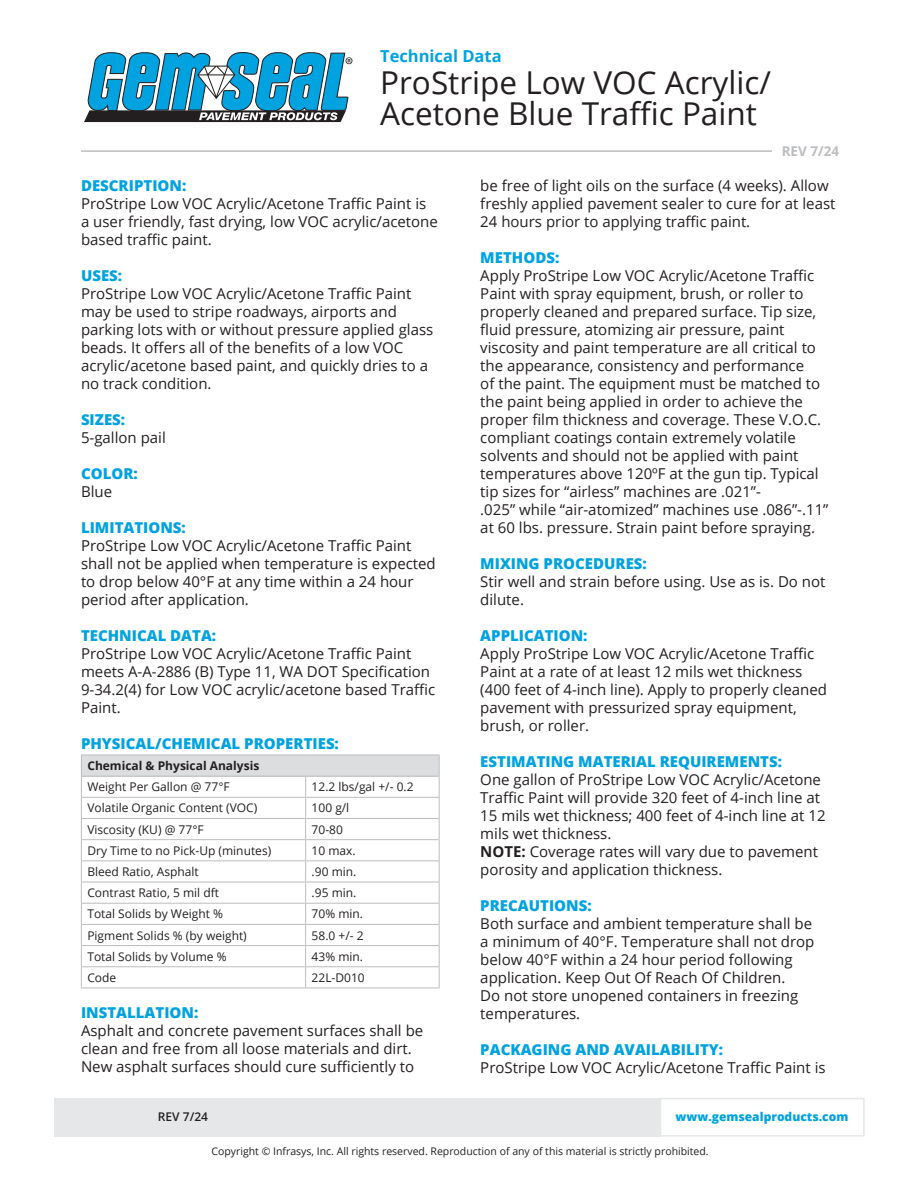
<style>
.page{position:relative;width:918px;height:1188px;background:#fff}
.page>*{position:absolute;margin:0;border:0;box-sizing:border-box;transform-origin:0 0}
.t1{font:31.5px/31.5px "Open Sans";color:#231f20}
.t2{font:700 16.5px "Open Sans";color:#00a2df}
.t3{font:15px/18px "Open Sans";color:#231f20}
.t4{font:800 15px "Open Sans";color:#00a2df}
.t5{font:700 13.5px "Open Sans";color:#bcbdc0}
.t6{font:12px "Open Sans";color:#231f20}
.t7{font:700 12px "Open Sans";color:#231f20}
.t8{font:800 12px "Open Sans";color:#00a2df}
.t9{font:600 12px "Open Sans";color:#231f20}
.t10{font:10.5px "Open Sans";color:#231f20}
.s1{font-weight:700}
</style>
<div class="page">
<svg style="left:84px;top:52px;width:268px;height:70px"></svg>
<div style="left:81px;top:755px;width:358px;height:21px;background:#dcdddf"></div>
<hr style="left:81px;top:755px;width:225px;height:1px;background:#bcbdc0">
<hr style="left:306px;top:755px;width:134px;height:1px;background:#bcbdc0">
<hr style="left:81px;top:776px;width:225px;height:1px;background:#bcbdc0">
<hr style="left:306px;top:776px;width:134px;height:1px;background:#bcbdc0">
<hr style="left:81px;top:797px;width:225px;height:1px;background:#bcbdc0">
<hr style="left:306px;top:797px;width:134px;height:1px;background:#bcbdc0">
<hr style="left:81px;top:818px;width:225px;height:1px;background:#bcbdc0">
<hr style="left:306px;top:818px;width:134px;height:1px;background:#bcbdc0">
<hr style="left:81px;top:839px;width:225px;height:1px;background:#bcbdc0">
<hr style="left:306px;top:839px;width:134px;height:1px;background:#bcbdc0">
<hr style="left:81px;top:860px;width:225px;height:1px;background:#bcbdc0">
<hr style="left:306px;top:860px;width:134px;height:1px;background:#bcbdc0">
<hr style="left:81px;top:882px;width:225px;height:1px;background:#bcbdc0">
<hr style="left:306px;top:882px;width:134px;height:1px;background:#bcbdc0">
<hr style="left:81px;top:903px;width:225px;height:1px;background:#bcbdc0">
<hr style="left:306px;top:903px;width:134px;height:1px;background:#bcbdc0">
<hr style="left:81px;top:924px;width:225px;height:1px;background:#bcbdc0">
<hr style="left:306px;top:924px;width:134px;height:1px;background:#bcbdc0">
<hr style="left:81px;top:945px;width:225px;height:1px;background:#bcbdc0">
<hr style="left:306px;top:945px;width:134px;height:1px;background:#bcbdc0">
<hr style="left:81px;top:966px;width:225px;height:1px;background:#bcbdc0">
<svg style="left:81px;top:756px;width:1px;height:232px"></svg>
<hr style="left:306px;top:966px;width:134px;height:1px;background:#bcbdc0">
<svg style="left:305px;top:777px;width:1px;height:211px"></svg>
<svg style="left:439px;top:755px;width:1px;height:233px"></svg>
<hr style="left:81px;top:988px;width:225px;height:1px;background:#bcbdc0">
<hr style="left:306px;top:988px;width:134px;height:1px;background:#bcbdc0">
<div style="left:54px;top:1098px;width:606px;height:39px;background:#e6e7e9"></div>
<div style="left:660px;top:1098px;width:205px;height:39px;border:2px solid #e6e7e9"></div>
<hr style="left:81px;top:150px;width:758px;height:2px;background:#bcbdc0">
<div style="left:772px;top:145px;width:67px;height:11px;background:#fff"></div>
<p class="t2" style="left:380px;top:44px;width:123px">Technical Data</p>
<p class="t1" style="left:380px;top:66px;width:392px">ProStripe Low VOC Acrylic/<br>Acetone Blue Traffic Paint</p>
<p class="t5" style="left:782px;top:141px;width:59px">REV 7/24</p>
<p class="t4" style="left:81px;top:174px;width:107px">DESCRIPTION:</p>
<p class="t3" style="left:81px;top:194px;width:358px">ProStripe Low VOC Acrylic/Acetone Traffic Paint is a user friendly, fast drying, low VOC acrylic/acetone based traffic paint.</p>
<p class="t4" style="left:81px;top:264px;width:43px">USES:</p>
<p class="t3" style="left:81px;top:284px;width:354px">ProStripe Low VOC Acrylic/Acetone Traffic Paint may be used to stripe roadways, airports and parking lots with or without pressure applied glass beads. It offers all of the benefits of a low VOC acrylic/acetone based paint, and quickly dries to a no track condition.</p>
<p class="t4" style="left:81px;top:408px;width:46px">SIZES:</p>
<p class="t3" style="left:81px;top:428px;width:86px">5-gallon pail</p>
<p class="t4" style="left:81px;top:462px;width:58px">COLOR:</p>
<p class="t3" style="left:81px;top:482px;width:33px">Blue</p>
<p class="t4" style="left:81px;top:516px;width:106px">LIMITATIONS:</p>
<p class="t3" style="left:81px;top:536px;width:356px">ProStripe Low VOC Acrylic/Acetone Traffic Paint shall not be applied when temperature is expected to drop below 40°F at any time within a 24 hour period after application.</p>
<p class="t4" style="left:81px;top:624px;width:137px">TECHNICAL DATA:</p>
<p class="t3" style="left:81px;top:644px;width:356px">ProStripe Low VOC Acrylic/Acetone Traffic Paint meets A-A-2886 (B) Type 11, WA DOT Specification 9-34.2(4) for Low VOC acrylic/acetone based Traffic Paint.</p>
<p class="t4" style="left:81px;top:732px;width:259px">PHYSICAL/CHEMICAL PROPERTIES:</p>
<p class="t7" style="left:87px;top:757px;width:173px">Chemical &amp; Physical Analysis</p>
<p class="t6" style="left:87px;top:779px;width:144px">Weight Per Gallon @ 77°F</p>
<p class="t6" style="left:312px;top:779px;width:104px">12.2 lbs/gal +/- 0.2</p>
<p class="t6" style="left:87px;top:800px;width:172px">Volatile Organic Content (VOC)</p>
<p class="t6" style="left:312px;top:800px;width:39px">100 g/l</p>
<p class="t6" style="left:87px;top:821px;width:118px">Viscosity (KU) @ 77°F</p>
<p class="t6" style="left:312px;top:821px;width:33px">70-80</p>
<p class="t6" style="left:87px;top:842px;width:185px">Dry Time to no Pick-Up (minutes)</p>
<p class="t6" style="left:312px;top:842px;width:46px">10 max.</p>
<p class="t6" style="left:87px;top:863px;width:113px">Bleed Ratio, Asphalt</p>
<p class="t6" style="left:312px;top:863px;width:46px">.90 min.</p>
<p class="t6" style="left:87px;top:885px;width:133px">Contrast Ratio, 5 mil dft</p>
<p class="t6" style="left:312px;top:885px;width:46px">.95 min.</p>
<p class="t6" style="left:87px;top:906px;width:137px">Total Solids by Weight %</p>
<p class="t6" style="left:312px;top:906px;width:53px">70% min.</p>
<p class="t6" style="left:87px;top:927px;width:161px">Pigment Solids % (by weight)</p>
<p class="t6" style="left:312px;top:927px;width:54px">58.0 +/- 2</p>
<p class="t6" style="left:87px;top:948px;width:141px">Total Solids by Volume %</p>
<p class="t6" style="left:312px;top:948px;width:53px">43% min.</p>
<p class="t6" style="left:87px;top:969px;width:30px">Code</p>
<p class="t6" style="left:312px;top:969px;width:55px">22L-D010</p>
<p class="t4" style="left:81px;top:1001px;width:119px">INSTALLATION:</p>
<p class="t3" style="left:81px;top:1021px;width:344px">Asphalt and concrete pavement surfaces shall be clean and free from all loose materials and dirt.<br>New asphalt surfaces should cure sufficiently to</p>
<p class="t3" style="left:480px;top:176px;width:357px">be free of light oils on the surface (4 weeks). Allow freshly applied pavement sealer to cure for at least<br>24 hours prior to applying traffic paint.</p>
<p class="t4" style="left:480px;top:246px;width:81px">METHODS:</p>
<p class="t3" style="left:480px;top:266px;width:342px">Apply ProStripe Low VOC Acrylic/Acetone Traffic Paint with spray equipment, brush, or roller to properly cleaned and prepared surface. Tip size, fluid pressure, atomizing air pressure, paint viscosity and paint temperature are all critical to the appearance, consistency and performance of the paint. The equipment must be matched to the paint being applied in order to achieve the proper film thickness and coverage. These V.O.C. compliant coatings contain extremely volatile solvents and should not be applied with paint temperatures above 120ºF at the gun tip. Typical tip sizes for “airless” machines are .021”-</p>
<p class="t3" style="left:480px;top:500px;width:350px">.025” while “air-atomized” machines use .086”-.11” at 60 lbs. pressure. Strain paint before spraying.</p>
<p class="t4" style="left:480px;top:552px;width:168px">MIXING PROCEDURES:</p>
<p class="t3" style="left:480px;top:572px;width:347px">Stir well and strain before using. Use as is. Do not dilute.</p>
<p class="t4" style="left:480px;top:624px;width:109px">APPLICATION:</p>
<p class="t3" style="left:480px;top:644px;width:348px">Apply ProStripe Low VOC Acrylic/Acetone Traffic Paint at a rate of at least 12 mils wet thickness (400 feet of 4-inch line). Apply to properly cleaned pavement with pressurized spray equipment, brush, or roller.</p>
<p class="t4" style="left:480px;top:750px;width:303px">ESTIMATING MATERIAL REQUIREMENTS:</p>
<p class="t3" style="left:480px;top:770px;width:347px">One gallon of ProStripe Low VOC Acrylic/Acetone Traffic Paint will provide 320 feet of 4-inch line at 15 mils wet thickness; 400 feet of 4-inch line at 12 mils wet thickness.</p>
<p class="t3" style="left:480px;top:842px;width:339px"><span class="s1">NOTE:</span> Coverage rates will vary due to pavement porosity and application thickness.</p>
<p class="t4" style="left:480px;top:894px;width:113px">PRECAUTIONS:</p>
<p class="t3" style="left:480px;top:914px;width:336px">Both surface and ambient temperature shall be a minimum of 40°F. Temperature shall not drop below 40°F within a 24 hour period following application. Keep Out Of Reach Of Children.<br>Do not store unopened containers in freezing temperatures.</p>
<p class="t4" style="left:480px;top:1038px;width:244px">PACKAGING AND AVAILABILITY:</p>
<p class="t3" style="left:480px;top:1058px;width:347px">ProStripe Low VOC Acrylic/Acetone Traffic Paint is</p>
<p class="t9" style="left:158px;top:1108px;width:52px">REV 7/24</p>
<p class="t8" style="left:676px;top:1107px;width:174px">www.gemsealproducts.com</p>
<p class="t10" style="left:211px;top:1144px;width:499px">Copyright © Infrasys, Inc. All rights reserved. Reproduction of any of this material is strictly prohibited.</p>
</div>
